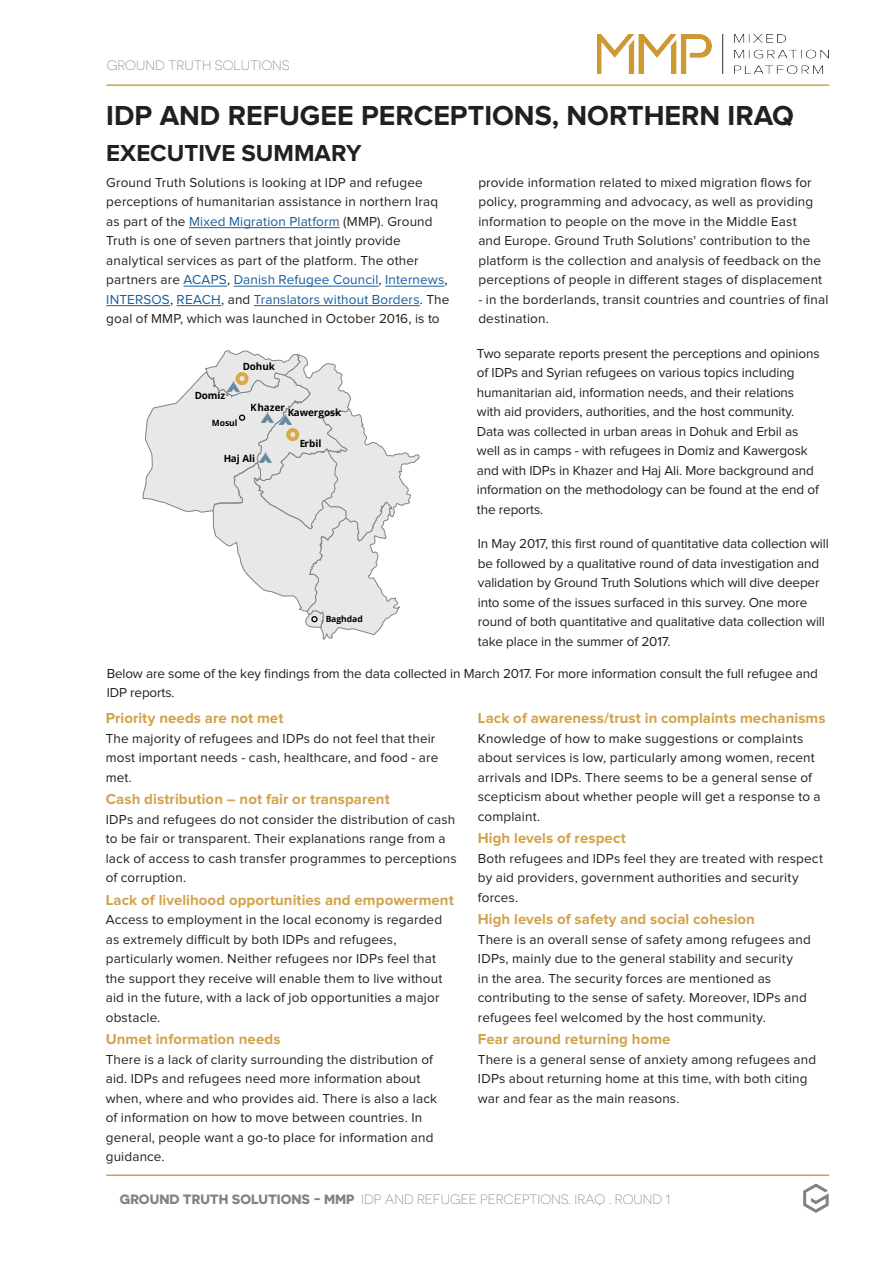
<style>
.page{position:relative;width:893px;height:1263px;background:#fff}
.page>*{position:absolute;margin:0;border:0;box-sizing:border-box;transform-origin:0 0}
.General___Headline_1{font:700 28.5px "Proxima Nova";color:#231f20}
.General___Headline_1-2{font:700 24px "Proxima Nova";color:#231f20}
.General___Continuous{font:700 15px "Proxima Nova";letter-spacing:.005em;color:#d1a24a}
.General___Continuous-2{font:13.5px/19.5px "Proxima Nova";letter-spacing:.01em;color:#231f20}
.General___Continuous-3{font:13.5px/19.5px "Proxima Nova";letter-spacing:-.01em;color:#231f20}
.t1{font:300 13.5px "Novecentosanswide";color:#808285}
.t2{font:700 9.9px "Open Sans";color:#000}
.t3{font:700 8.55px "Open Sans";color:#000}
.s1{color:#175d9e}
.s2{font-weight:700}
</style>
<div class="page">
<svg style="left:803px;top:1183px;width:26px;height:30px"></svg>
<hr style="left:189px;top:227px;width:151px;height:1px;background:#175d9e">
<hr style="left:183px;top:286px;width:44px;height:1px;background:#175d9e">
<hr style="left:234px;top:286px;width:145px;height:1px;background:#175d9e">
<hr style="left:385px;top:286px;width:59px;height:1px;background:#175d9e">
<hr style="left:106px;top:305px;width:64px;height:1px;background:#175d9e">
<hr style="left:177px;top:305px;width:44px;height:1px;background:#175d9e">
<hr style="left:254px;top:305px;width:166px;height:1px;background:#175d9e">
<hr style="left:106px;top:1174px;width:723px;height:2px;background:#d1a24a">
<img style="left:597px;top:34px;width:231px;height:40px">
<hr style="left:106px;top:84px;width:723px;height:2px;background:#d1a24a">
<svg style="left:142px;top:350px;width:278px;height:290px"></svg>
<p class="t1" style="left:107px;top:57px;width:184px">GROUND TRUTH SOLUTIONS</p>
<p class="General___Headline_1" style="left:106px;top:103px;width:689px">IDP AND REFUGEE PERCEPTIONS, NORTHERN IRAQ</p>
<p class="General___Headline_1-2" style="left:106px;top:142px;width:257px">EXECUTIVE SUMMARY</p>
<p class="General___Continuous-2" style="left:106px;top:173px;width:345px">Ground Truth Solutions is looking at IDP and refugee perceptions of humanitarian assistance in northern Iraq as part of the <span class="s1">Mixed Migration Platform</span> (MMP). Ground Truth is one of seven partners that jointly provide analytical services as part of the platform. The other partners are <span class="s1">ACAPS</span>, <span class="s1">Danish Refugee Council</span>, <span class="s1">Internews</span>, <span class="s1">INTERSOS</span>, <span class="s1">REACH</span>, and <span class="s1">Translators without Borders</span>. The goal of MMP, which was launched in October 2016, is to</p>
<p class="General___Continuous-2" style="left:478px;top:173px;width:345px">provide information related to mixed migration flows for policy, programming and advocacy, as well as providing information to people on the move in the Middle East and Europe. Ground Truth Solutions' contribution to the platform is the collection and analysis of feedback on the perceptions of people in different stages of displacement</p>
<p class="General___Continuous-2" style="left:478px;top:290px;width:352px">- in the borderlands, transit countries and countries of final destination.</p>
<p class="t2" style="left:194px;top:389px;width:32px">Domiz</p>
<p class="t2" style="left:242px;top:359px;width:34px">Dohuk</p>
<p class="t3" style="left:212px;top:416px;width:27px">Mosul</p>
<p class="t2" style="left:251px;top:400px;width:36px">Khazer</p>
<p class="t2" style="left:287px;top:406px;width:56px">Kawergosk</p>
<p class="t2" style="left:299px;top:436px;width:24px">Erbil</p>
<p class="t2" style="left:223px;top:452px;width:33px">Haj Ali</p>
<p class="General___Continuous-3" style="left:477px;top:344px;width:344px">Two separate reports present the perceptions and opinions of IDPs and Syrian refugees on various topics including humanitarian aid, information needs, and their relations with aid providers, authorities, and the host community.<br>Data was collected in urban areas in Dohuk and Erbil as well as in camps - with refugees in Domiz and Kawergosk and with IDPs in Khazer and Haj Ali. More background and information on the methodology can be found at the end of the reports.</p>
<p class="General___Continuous-3" style="left:478px;top:535px;width:352px">In May 2017, this first round of quantitative data collection will be followed by a qualitative round of data investigation and validation by Ground Truth Solutions which will dive deeper into some of the issues surfaced in this survey. One more round of both quantitative and qualitative data collection will take place in the summer of 2017.</p>
<p class="General___Continuous-3" style="left:107px;top:664px;width:713px">Below are some of the key findings from the data collected in March 2017. For more information consult the full refugee and<br>IDP reports.</p>
<p class="General___Continuous" style="left:106px;top:711px;width:179px">Priority needs are not met</p>
<p class="General___Continuous-2" style="left:106px;top:729px;width:334px">The majority of refugees and IDPs do not feel that their most important needs - cash, healthcare, and food - are met.</p>
<p class="General___Continuous" style="left:106px;top:792px;width:285px">Cash distribution – not fair or transparent</p>
<p class="General___Continuous-2" style="left:106px;top:810px;width:352px">IDPs and refugees do not consider the distribution of cash to be fair or transparent. Their explanations range from a lack of access to cash transfer programmes to perceptions of corruption.</p>
<p class="General___Continuous" style="left:106px;top:893px;width:349px">Lack of livelihood opportunities and empowerment</p>
<p class="General___Continuous-2" style="left:106px;top:910px;width:338px">Access to employment in the local economy is regarded as extremely difficult by both IDPs and refugees, particularly women. Neither refugees nor IDPs feel that the support they receive will enable them to live without aid in the future, with a lack of job opportunities a major obstacle.</p>
<p class="General___Continuous" style="left:106px;top:1032px;width:176px">Unmet information needs</p>
<p class="General___Continuous-2" style="left:106px;top:1050px;width:333px">There is a lack of clarity surrounding the distribution of aid. IDPs and refugees need more information about when, where and who provides aid. There is also a lack of information on how to move between countries. In general, people want a go-to place for information and guidance.</p>
<p class="t3" style="left:325px;top:612px;width:39px">Baghdad</p>
<p class="General___Continuous" style="left:478px;top:711px;width:349px">Lack of awareness/trust in complaints mechanisms</p>
<p class="General___Continuous-2" style="left:478px;top:729px;width:344px">Knowledge of how to make suggestions or complaints about services is low, particularly among women, recent arrivals and IDPs. There seems to be a general sense of scepticism about whether people will get a response to a complaint.</p>
<p class="General___Continuous" style="left:478px;top:831px;width:150px">High levels of respect</p>
<p class="General___Continuous-2" style="left:478px;top:849px;width:347px">Both refugees and IDPs feel they are treated with respect by aid providers, government authorities and security forces.</p>
<p class="General___Continuous" style="left:478px;top:912px;width:279px">High levels of safety and social cohesion</p>
<p class="General___Continuous-2" style="left:478px;top:930px;width:334px">There is an overall sense of safety among refugees and IDPs, mainly due to the general stability and security<br>in the area. The security forces are mentioned as contributing to the sense of safety. Moreover, IDPs and refugees feel welcomed by the host community.</p>
<p class="General___Continuous" style="left:478px;top:1032px;width:194px">Fear around returning home</p>
<p class="General___Continuous-2" style="left:478px;top:1050px;width:340px">There is a general sense of anxiety among refugees and<br>IDPs about returning home at this time, with both citing war and fear as the main reasons.</p>
<p class="t1" style="left:120px;top:1191px;width:552px"><span class="s2">GROUND TRUTH SOLUTIONS - MMP</span> IDP AND REFUGEE PERCEPTIONS. IRAQ . ROUND 1</p>
</div>
